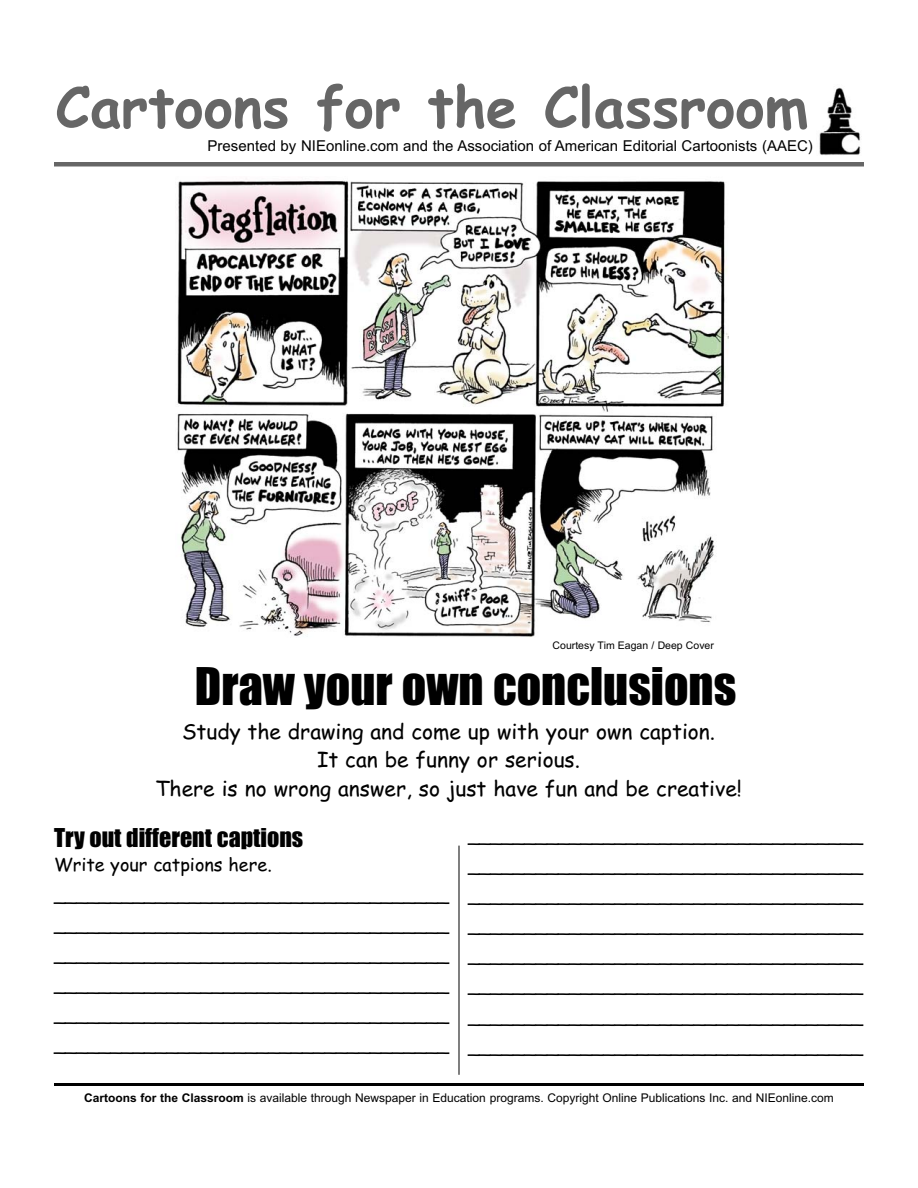
<style>
.page{position:relative;width:918px;height:1188px;background:#fff}
.page>*{position:absolute;margin:0;border:0;box-sizing:border-box;transform-origin:0 0}
.t1{font:700 55.8px "Comic Sans MS";color:#666}
.t2{font:48px "Impact";color:#000}
.t3{font:24px "Impact";color:#000}
.t4{font:21px/28.5px "Comic Sans MS";color:#000;text-align:center}
.t5{font:18px/30px "Comic Sans MS";color:#000}
.t6{font:15px "Arial";color:#000}
.t7{font:12px "Arial";color:#000}
.t8{font:10.5px "Arial";color:#000}
.s1{font-weight:700}
</style>
<div class="page">
<img style="left:819px;top:87px;width:42px;height:68px">
<hr style="left:54px;top:1083px;width:810px;height:3px;background:#000">
<hr style="left:459px;top:846px;width:1px;height:229px;background:#000">
<hr style="left:54px;top:162px;width:810px;height:4px;background:#666">
<img style="left:177px;top:181px;width:552px;height:456px">
<div style="left:586px;top:462px;width:84px;height:24px;background:#fff"></div>
<h1 class="t1" style="left:56px;top:75px;width:754px">Cartoons for the Classroom</h1>
<p class="t6" style="left:208px;top:137px;width:607px">Presented by NIEonline.com and the Association of American Editorial Cartoonists (AAEC)</p>
<p class="t8" style="left:553px;top:639px;width:163px">Courtesy Tim Eagan / Deep Cover</p>
<h2 class="t2" style="left:195px;top:660px;width:543px">Draw your own conclusions</h2>
<p class="t4" style="left:155px;top:717px;width:588px">Study the drawing and come up with your own caption.<br>It can be funny or serious.<br>There is no wrong answer, so just have fun and be creative!</p>
<h3 class="t3" style="left:54px;top:825px;width:251px">Try out different captions</h3>
<p class="t5" style="left:54px;top:850px;width:396px">Write your catpions here. ___________________________________ ___________________________________ ___________________________________ ___________________________________ ___________________________________ ___________________________________</p>
<p class="t5" style="left:468px;top:821px;width:397px;text-align:justify">___________________________________ ___________________________________ ___________________________________ ___________________________________ ___________________________________ ___________________________________ ___________________________________ ___________________________________</p>
<p class="t7" style="left:84px;top:1091px;width:751px"><span class="s1">Cartoons for the Classroom</span> is available through Newspaper in Education programs. Copyright Online Publications Inc. and NIEonline.com</p>
</div>
